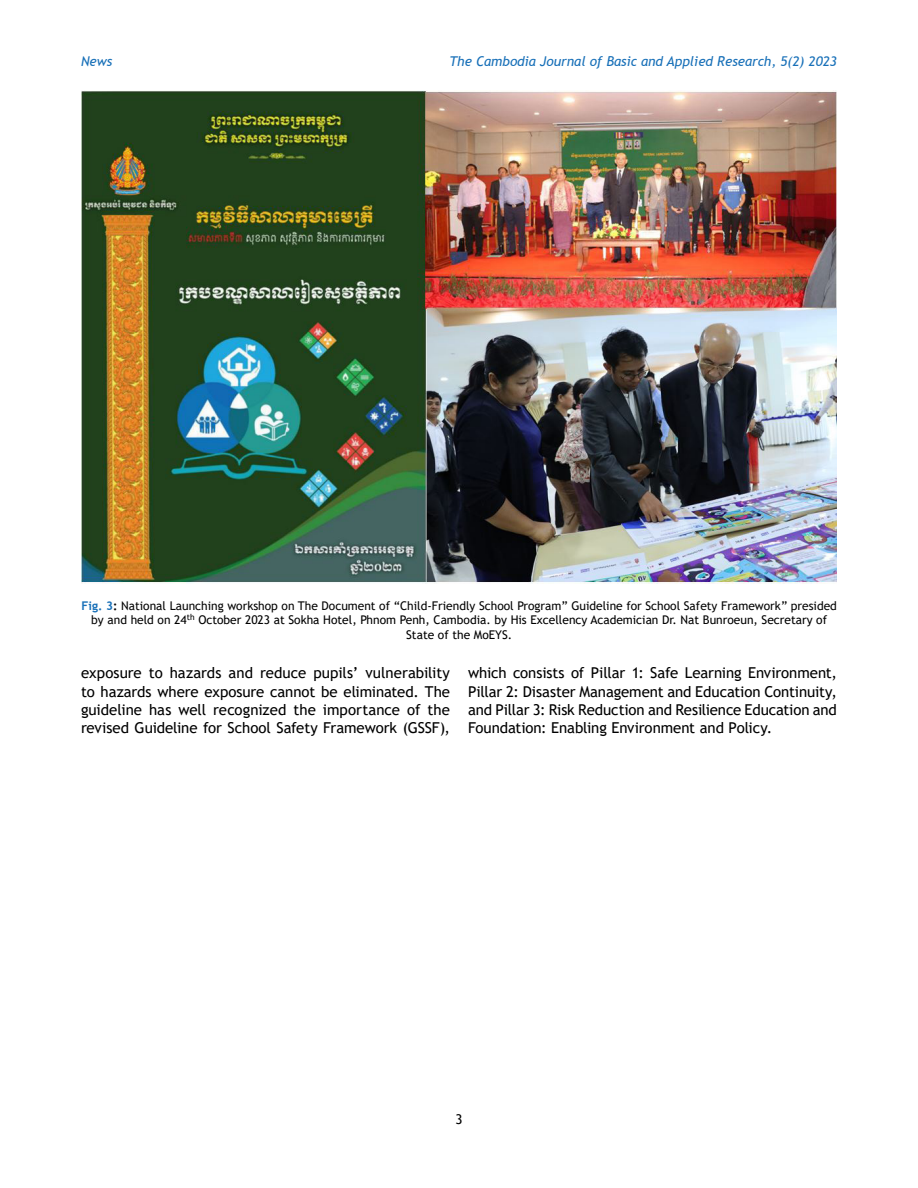
<style>
.page{position:relative;width:918px;height:1188px;background:#fff}
.page>*{position:absolute;margin:0;border:0;box-sizing:border-box;transform-origin:0 0}
.text{font:15px/18.1px "Trebuchet MS";letter-spacing:-.005em;color:#000;text-align:justify}
.t1{font:italic 13.5px "Trebuchet MS";color:#1870b8}
.t2{font:13.5px "Trebuchet MS";color:#000}
.fig{font:12px/14.4px "Trebuchet MS";color:#050505;text-align:center}
.s1{font-weight:700;color:#1870b8}
.s2{font-weight:700}
.s3{color:#000}
</style>
<div class="page">
<img style="left:81px;top:90px;width:756px;height:493px">
<p class="t1" style="left:81px;top:53px;width:33px">News</p>
<p class="t1" style="left:449px;top:53px;width:389px">The Cambodia Journal of Basic and Applied Research, 5(2) 2023</p>
<p class="fig" style="left:82px;top:599px;width:757px"><span class="s1">Fig. 3</span><span class="s2">:</span> National Launching workshop on The Document of “Child-Friendly School Program” Guideline for School Safety Framework” presided by and held on <span class="s3">24</span><sup>th</sup> <span class="s3">October 2023 at Sokha Hotel, Phnom Penh, Cambodia. by His Excellency Academician Dr. Nat Bunroeun, Secretary of<br>State of the MoEYS.</span></p>
<p class="text" style="left:81px;top:664px;width:370px">exposure to hazards and reduce pupils’ vulnerability to hazards where exposure cannot be eliminated. The guideline has well recognized the importance of the revised Guideline for School Safety Framework (GSSF),</p>
<p class="text" style="left:468px;top:664px;width:370px">which consists of Pillar 1: Safe Learning Environment, Pillar 2: Disaster Management and Education Continuity, and Pillar 3: Risk Reduction and Resilience Education and Foundation: Enabling Environment and Policy.</p>
<p class="t2" style="left:455px;top:1110px;width:9px">3</p>
</div>
